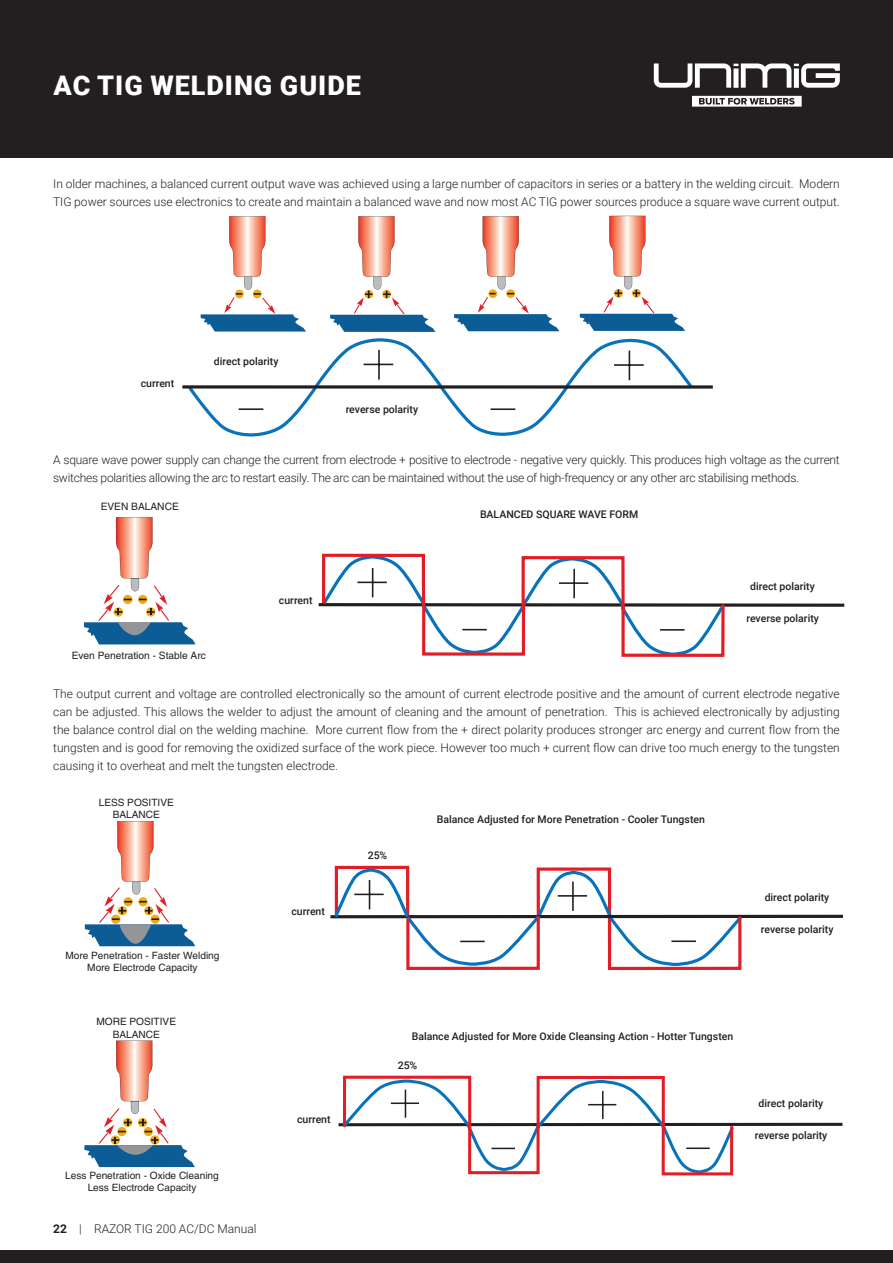
<style>
.page{position:relative;width:893px;height:1263px;background:#fff}
.page>*{position:absolute;margin:0;border:0;box-sizing:border-box;transform-origin:0 0}
.t1{font:900 27px "Roboto";letter-spacing:.035em;color:#fff}
.t2{font:300 12px/18px "Roboto";letter-spacing:-.005em;color:#231f20}
.t3{font:500 10.5px "Roboto";color:#231f20}
.t4{font:10.2px "Helvetica";color:#231f20}
.t5{font:10.05px/12.1px "Helvetica";color:#231f20;text-align:center}
.s1{font-weight:700}
</style>
<div class="page">
<div style="left:0;top:1250px;width:893px;height:13px;background:#231f20"></div>
<div style="left:0;top:0;width:893px;height:157px;background:#231f20"></div>
<svg style="left:189px;top:338px;width:503px;height:98px"></svg>
<svg style="left:364px;top:364px;width:29px;height:1px"></svg>
<hr style="left:378px;top:350px;width:2px;height:30px;background:#231f20">
<hr style="left:239px;top:408px;width:24px;height:2px;background:#231f20">
<hr style="left:491px;top:408px;width:24px;height:2px;background:#231f20">
<hr style="left:614px;top:364px;width:30px;height:2px;background:#231f20">
<svg style="left:629px;top:351px;width:1px;height:29px"></svg>
<svg style="left:182px;top:385px;width:531px;height:4px;background:#4c4a4b"></svg>
<svg style="left:201px;top:216px;width:105px;height:116px"></svg>
<svg style="left:330px;top:216px;width:105px;height:116px"></svg>
<svg style="left:454px;top:216px;width:105px;height:115px"></svg>
<svg style="left:580px;top:216px;width:105px;height:115px"></svg>
<svg style="left:85px;top:821px;width:110px;height:125px"></svg>
<hr style="left:330px;top:915px;width:513px;height:3px;background:#231f20">
<svg style="left:333px;top:865px;width:411px;height:105px"></svg>
<svg style="left:84px;top:1040px;width:111px;height:127px"></svg>
<hr style="left:338px;top:1123px;width:504px;height:3px;background:#231f20">
<svg style="left:341px;top:1075px;width:394px;height:101px"></svg>
<svg style="left:84px;top:517px;width:112px;height:127px"></svg>
<svg style="left:318px;top:553px;width:527px;height:104px"></svg>
<svg style="left:654px;top:63px;width:186px;height:25px"></svg>
<svg style="left:692px;top:96px;width:110px;height:11px"></svg>
<h1 class="t1" style="left:54px;top:67px;width:309px">AC TIG WELDING GUIDE</h1>
<p class="t2" style="left:53px;top:174px;width:788px">In older machines, a balanced current output wave was achieved using a large number of capacitors in series or a battery in the welding circuit. Modern<br>TIG power sources use electronics to create and maintain a balanced wave and now most AC TIG power sources produce a square wave current output.</p>
<p class="t3" style="left:141px;top:376px;width:35px">current</p>
<p class="t3" style="left:214px;top:354px;width:66px">direct polarity</p>
<p class="t3" style="left:346px;top:402px;width:74px">reverse polarity</p>
<p class="t2" style="left:53px;top:450px;width:788px">A square wave power supply can change the current from electrode + positive to electrode - negative very quickly. This produces high voltage as the current switches polarities allowing the arc to restart easily. The arc can be maintained without the use of high-frequency or any other arc stabilising methods.</p>
<p class="t4" style="left:101px;top:501px;width:80px">EVEN BALANCE</p>
<p class="t4" style="left:72px;top:649px;width:136px">Even Penetration - Stable Arc</p>
<p class="t3" style="left:279px;top:593px;width:35px">current</p>
<p class="t4" style="left:508px;top:507px;width:49px">BALANCE</p>
<p class="t3" style="left:480px;top:507px;width:160px">BALANCED SQUARE WAVE FORM</p>
<p class="t3" style="left:750px;top:579px;width:66px">direct polarity</p>
<p class="t3" style="left:746px;top:611px;width:74px">reverse polarity</p>
<p class="t2" style="left:53px;top:684px;width:788px;text-align:justify">The output current and voltage are controlled electronically so the amount of current electrode positive and the amount of current electrode negative can be adjusted. This allows the welder to adjust the amount of cleaning and the amount of penetration. This is achieved electronically by adjusting the balance control dial on the welding machine. More current flow from the + direct polarity produces stronger arc energy and current flow from the tungsten and is good for removing the oxidized surface of the work piece. However too much + current flow can drive too much energy to the tungsten causing it to overheat and melt the tungsten electrode.</p>
<p class="t5" style="left:99px;top:796px;width:77px">LESS POSITIVE<br>BALANCE</p>
<p class="t5" style="left:65px;top:950px;width:156px">More Penetration - Faster Welding<br>More Electrode Capacity</p>
<p class="t5" style="left:96px;top:1016px;width:81px">MORE POSITIVE<br>BALANCE</p>
<p class="t5" style="left:65px;top:1170px;width:155px">Less Penetration - Oxide Cleaning<br>Less Electrode Capacity</p>
<p class="t2" style="left:53px;top:1220px;width:205px"><span class="s1">22</span> | RAZOR TIG 200 AC/DC Manual</p>
<p class="t3" style="left:291px;top:904px;width:35px">current</p>
<p class="t3" style="left:297px;top:1112px;width:35px">current</p>
<p class="t3" style="left:368px;top:848px;width:21px">25%</p>
<p class="t3" style="left:437px;top:811px;width:270px">Balance Adjusted for More Penetration - Cooler Tungsten</p>
<p class="t3" style="left:765px;top:890px;width:66px">direct polarity</p>
<p class="t3" style="left:761px;top:922px;width:74px">reverse polarity</p>
<p class="t3" style="left:412px;top:1029px;width:323px">Balance Adjusted for More Oxide Cleansing Action - Hotter Tungsten</p>
<p class="t3" style="left:398px;top:1058px;width:21px">25%</p>
<p class="t3" style="left:759px;top:1096px;width:66px">direct polarity</p>
<p class="t3" style="left:755px;top:1128px;width:74px">reverse polarity</p>
</div>
